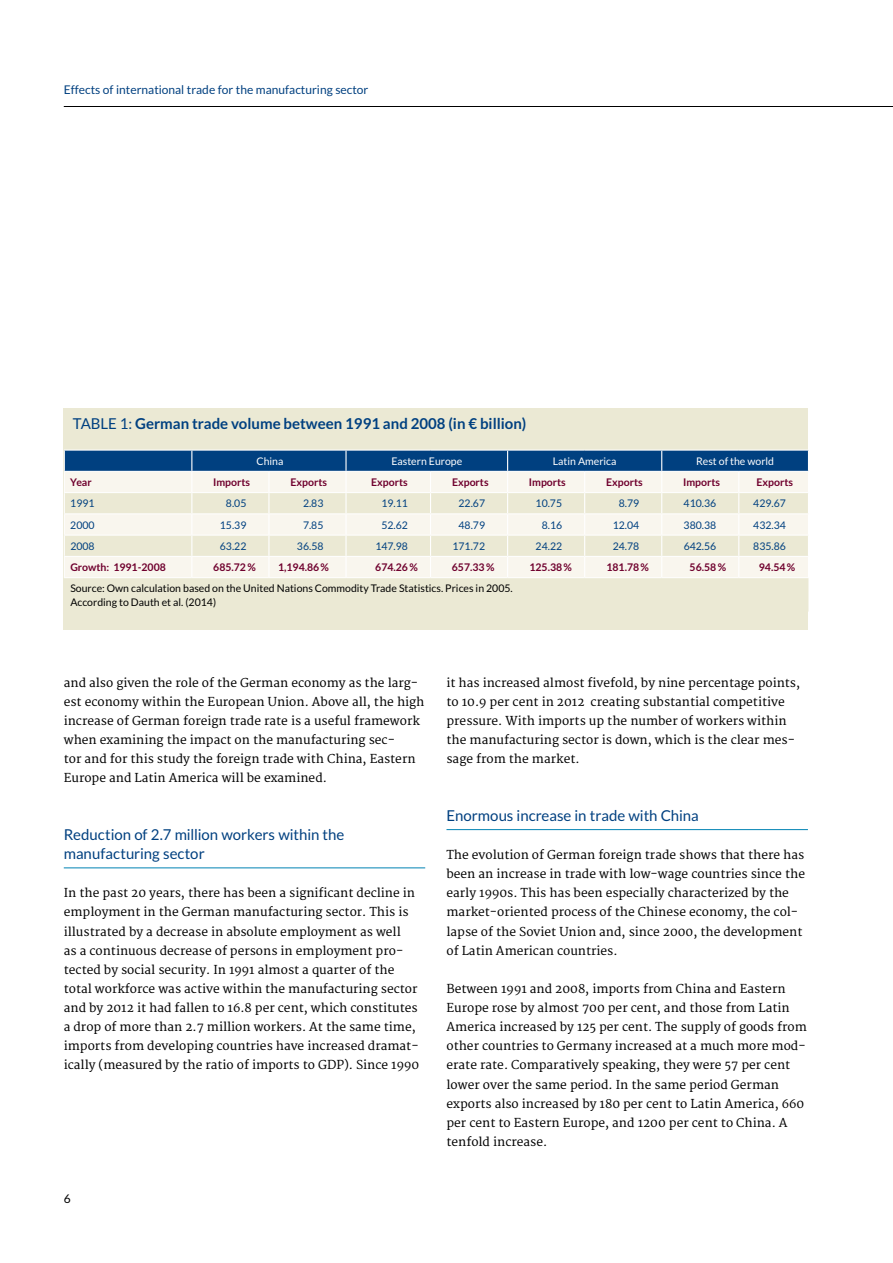
<style>
.page{position:relative;width:893px;height:1263px;background:#fff}
.page>*{position:absolute;margin:0;border:0;box-sizing:border-box;transform-origin:0 0}
.t1{font:15px/19.2px "Lato";letter-spacing:-.005em;color:#004080}
.t2{font:700 15px "Lato";color:#004080}
.t3{font:12px/19.2px "Merriweather";color:#000}
.t4{font:12px "Lato";color:#004080}
.t5{font:12px "Lato";color:#000}
.t6{font:10.5px "Lato";color:#004080}
.t7{font:700 10.5px "Lato";color:#6f002d}
.t8{font:10.5px/13.5px "Lato";color:#000}
.t9{font:10.5px "Lato";color:#fff}
.s1{font-weight:400}
</style>
<div class="page">
<hr style="left:64px;top:106px;width:829px;height:1px;background:#000">
<hr style="left:446px;top:829px;width:362px;height:1px;background:#0082b3">
<hr style="left:64px;top:867px;width:361px;height:1px;background:#0082b3">
<div style="left:64px;top:408px;width:744px;height:221px;background:#ebe9d4"></div>
<svg style="left:64px;top:450px;width:745px;height:127px"></svg>
<hr style="left:64px;top:577px;width:128px;height:1px;background:#fff">
<hr style="left:192px;top:577px;width:77px;height:1px;background:#fff">
<hr style="left:269px;top:577px;width:77px;height:1px;background:#fff">
<hr style="left:346px;top:577px;width:85px;height:1px;background:#fff">
<hr style="left:431px;top:577px;width:77px;height:1px;background:#fff">
<hr style="left:508px;top:577px;width:77px;height:1px;background:#fff">
<hr style="left:585px;top:577px;width:77px;height:1px;background:#fff">
<hr style="left:662px;top:577px;width:77px;height:1px;background:#fff">
<hr style="left:739px;top:577px;width:70px;height:1px;background:#fff">
<p class="t4" style="left:64px;top:83px;width:306px">Effects of international trade for the manufacturing sector</p>
<p class="t2" style="left:73px;top:415px;width:455px"><span class="s1">Table 1:</span> German trade volume between 1991 and 2008 (in € billion)</p>
<p class="t9" style="left:257px;top:455px;width:28px">China</p>
<p class="t9" style="left:391px;top:455px;width:72px">Eastern Europe</p>
<p class="t9" style="left:553px;top:455px;width:65px">Latin America</p>
<p class="t9" style="left:696px;top:455px;width:80px">Rest of the world</p>
<p class="t7" style="left:70px;top:476px;width:23px">Year</p>
<p class="t7" style="left:213px;top:476px;width:38px">Imports</p>
<p class="t7" style="left:290px;top:476px;width:38px">Exports</p>
<p class="t7" style="left:371px;top:476px;width:38px">Exports</p>
<p class="t7" style="left:452px;top:476px;width:38px">Exports</p>
<p class="t7" style="left:529px;top:476px;width:38px">Imports</p>
<p class="t7" style="left:606px;top:476px;width:38px">Exports</p>
<p class="t7" style="left:683px;top:476px;width:38px">Imports</p>
<p class="t7" style="left:757px;top:476px;width:38px">Exports</p>
<p class="t6" style="left:70px;top:498px;width:26px">1991</p>
<p class="t6" style="left:226px;top:498px;width:22px">8.05</p>
<p class="t6" style="left:303px;top:498px;width:22px">2.83</p>
<p class="t6" style="left:381px;top:498px;width:28px">19.11</p>
<p class="t6" style="left:458px;top:498px;width:28px">22.67</p>
<p class="t6" style="left:536px;top:498px;width:28px">10.75</p>
<p class="t6" style="left:619px;top:498px;width:22px">8.79</p>
<p class="t6" style="left:684px;top:498px;width:34px">410.36</p>
<p class="t6" style="left:753px;top:498px;width:34px">429.67</p>
<p class="t6" style="left:70px;top:519px;width:26px">2000</p>
<p class="t6" style="left:220px;top:519px;width:28px">15.39</p>
<p class="t6" style="left:303px;top:519px;width:22px">7.85</p>
<p class="t6" style="left:381px;top:519px;width:28px">52.62</p>
<p class="t6" style="left:458px;top:519px;width:28px">48.79</p>
<p class="t6" style="left:542px;top:519px;width:22px">8.16</p>
<p class="t6" style="left:613px;top:519px;width:28px">12.04</p>
<p class="t6" style="left:684px;top:519px;width:34px">380.38</p>
<p class="t6" style="left:753px;top:519px;width:34px">432.34</p>
<p class="t6" style="left:70px;top:540px;width:26px">2008</p>
<p class="t6" style="left:220px;top:540px;width:28px">63.22</p>
<p class="t6" style="left:297px;top:540px;width:28px">36.58</p>
<p class="t6" style="left:375px;top:540px;width:34px">147.98</p>
<p class="t6" style="left:452px;top:540px;width:34px">171.72</p>
<p class="t6" style="left:536px;top:540px;width:28px">24.22</p>
<p class="t6" style="left:613px;top:540px;width:28px">24.78</p>
<p class="t6" style="left:684px;top:540px;width:34px">642.56</p>
<p class="t6" style="left:753px;top:540px;width:34px">835.86</p>
<p class="t7" style="left:70px;top:561px;width:97px">Growth: 1991-2008</p>
<p class="t7" style="left:213px;top:561px;width:44px">685.72%</p>
<p class="t7" style="left:278px;top:561px;width:53px">1,194.86%</p>
<p class="t7" style="left:375px;top:561px;width:44px">674.26%</p>
<p class="t7" style="left:452px;top:561px;width:44px">657.33%</p>
<p class="t7" style="left:529px;top:561px;width:44px">125.38%</p>
<p class="t7" style="left:606px;top:561px;width:44px">181.78%</p>
<p class="t7" style="left:690px;top:561px;width:38px">56.58%</p>
<p class="t7" style="left:759px;top:561px;width:38px">94.54%</p>
<p class="t8" style="left:70px;top:581px;width:444px">Source: Own calculation based on the United Nations Commodity Trade Statistics. Prices in 2005.<br>According to Dauth et al. (2014)</p>
<p class="t3" style="left:64px;top:673px;width:362px">and also given the role of the German economy as the larg&shy;est economy within the European Union. Above all, the high increase of German foreign trade rate is a useful framework when examining the impact on the manufacturing sec-<br>tor and for this study the foreign trade with China, Eastern Europe and Latin America will be examined.</p>
<p class="t1" style="left:64px;top:825px;width:282px">Reduction of 2.7 million workers within the manufacturing sector</p>
<p class="t3" style="left:64px;top:884px;width:357px">In the past 20 years, there has been a significant decline in employment in the German manufacturing sector. This is illustrated by a decrease in absolute employment as well<br>as a continuous decrease of persons in employment pro&shy;tected by social security. In 1991 almost a quarter of the total workforce was active within the manufacturing sector and by 2012 it had fallen to 16.8 per cent, which constitutes a drop of more than 2.7 million workers. At the same time, imports from developing countries have increased dramat&shy;ically (measured by the ratio of imports to GDP). Since 1990</p>
<p class="t5" style="left:64px;top:1192px;width:8px">6</p>
<p class="t3" style="left:446px;top:673px;width:355px">it has increased almost fivefold, by nine percentage points, to 10.9 per cent in 2012 creating substantial competitive pressure. With imports up the number of workers within the manufacturing sector is down, which is the clear mes&shy;sage from the market.</p>
<p class="t1" style="left:446px;top:806px;width:254px">Enormous increase in trade with China</p>
<p class="t3" style="left:446px;top:846px;width:360px">The evolution of German foreign trade shows that there has been an increase in trade with low-wage countries since the early 1990s. This has been especially characterized by the market-oriented process of the Chinese economy, the col&shy;lapse of the Soviet Union and, since 2000, the development of Latin American countries.</p>
<p class="t3" style="left:446px;top:979px;width:362px">Between 1991 and 2008, imports from China and Eastern Europe rose by almost 700 per cent, and those from Latin America increased by 125 per cent. The supply of goods from other countries to Germany increased at a much more mod&shy;erate rate. Comparatively speaking, they were 57 per cent lower over the same period. In the same period German exports also increased by 180 per cent to Latin America, 660 per cent to Eastern Europe, and 1200 per cent to China. A tenfold increase.</p>
</div>
